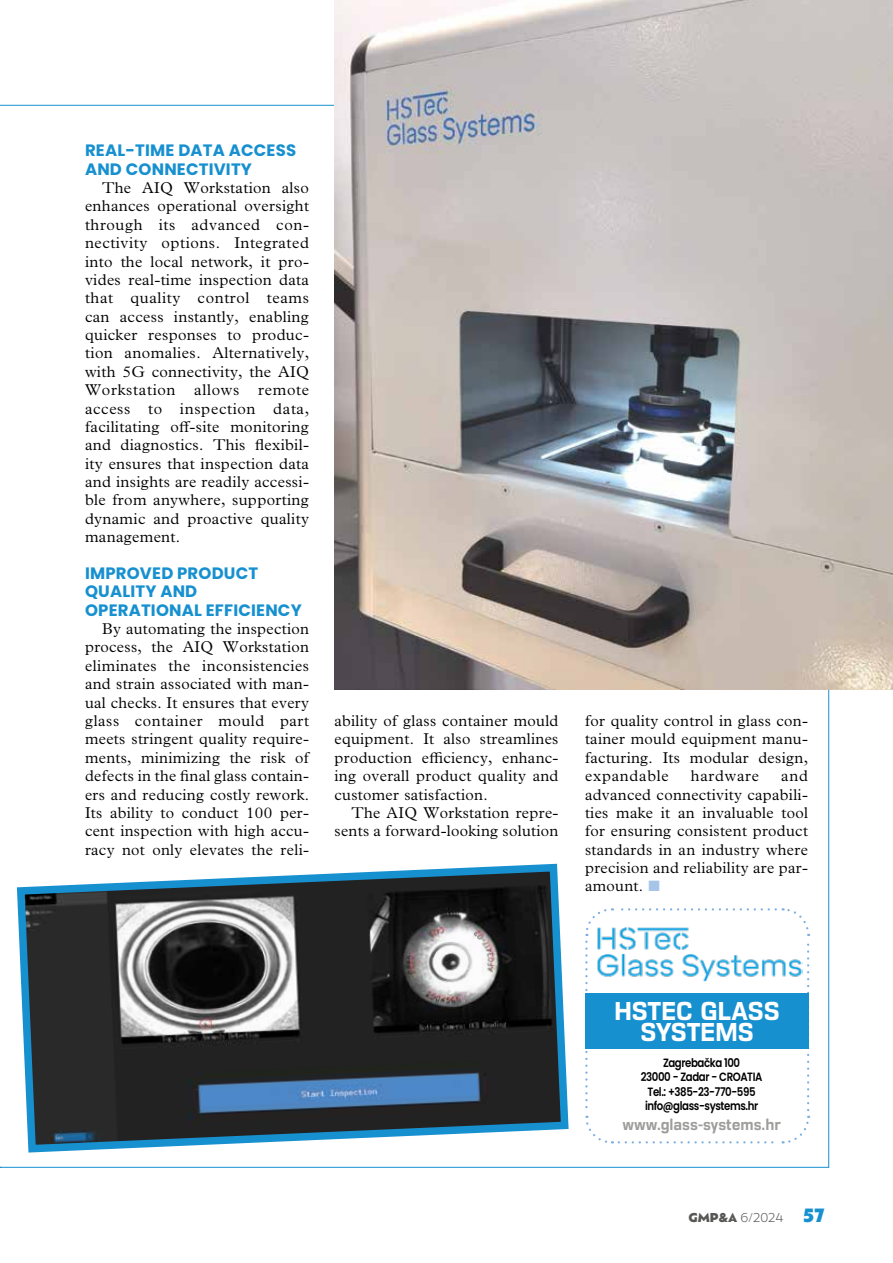
<style>
.page{position:relative;width:893px;height:1263px;background:#fff}
.page>*{position:absolute;margin:0;border:0;box-sizing:border-box;transform-origin:0 0}
.t1{font:700 23.7px/21px "DDT Rg";color:#fff;text-align:center;scale:.95 1}
.t2{font:700 16.5px/18.5px "Poppins";letter-spacing:.01em;color:#1790d0}
.t3{font:300 15.75px/18.5px "Plantin MT Pro";letter-spacing:.02em;color:#000;text-align:justify}
.t4{font:300 15.75px "Plantin MT Pro";letter-spacing:.05em;color:#000}
.t5{font:700 15px "DDT Rg";color:#9d9d9c;scale:.9 1}
.t6{font:600 12px/14.2px "Poppins";letter-spacing:-.04em;color:#000;text-align:center;scale:.85 1}
.t7{font:300 12px "Ofelia Display";color:#575756}
.s1{color:#a6c5e9}
.s2{font-weight:800}
.s3{font-weight:800;font-size:17.85px;color:#1790d0}
</style>
<div class="page">
<svg style="left:585px;top:942px;width:28px;height:202px"></svg>
<svg style="left:619px;top:1116px;width:191px;height:28px"></svg>
<svg style="left:783px;top:908px;width:27px;height:202px"></svg>
<svg style="left:585px;top:908px;width:191px;height:28px"></svg>
<div style="left:585px;top:993px;width:224px;height:55px;background:#1790d0"></div>
<img style="left:596px;top:925px;width:206px;height:58px">
<img style="left:334px;top:0;width:559px;height:689px">
<svg style="left:16px;top:863px;width:553px;height:290px;background:#4e5a62"></svg>
<p class="t2" style="left:85px;top:141px;width:213px">REAL-TIME DATA ACCESS<br>AND CONNECTIVITY</p>
<p class="t3" style="left:85px;top:179px;width:226px;text-indent:17px">The AIQ Workstation also enhances operational oversight through its advanced con&shy;nectivity options. Integrated into the local network, it pro&shy;vides real-time inspection data that quality control teams can access instantly, enabling quicker responses to produc&shy;tion anomalies. Alternatively, with 5G connectivity, the AIQ Workstation allows remote access to inspection data, facilitating off-site monitoring and diagnostics. This flexibil&shy;ity ensures that inspection data and insights are readily accessi&shy;ble from anywhere, supporting dynamic and proactive quality management.</p>
<p class="t2" style="left:85px;top:564px;width:218px">IMPROVED PRODUCT<br>QUALITY AND<br>OPERATIONAL EFFICIENCY</p>
<p class="t3" style="left:85px;top:620px;width:226px;text-indent:17px">By automating the inspection process, the AIQ Workstation eliminates the inconsistencies and strain associated with man&shy;ual checks. It ensures that every glass container mould part meets stringent quality require&shy;ments, minimizing the risk of defects in the final glass contain&shy;ers and reducing costly rework.<br>Its ability to conduct 100 per&shy;cent inspection with high accu&shy;racy not only elevates the reli-</p>
<p class="t3" style="left:334px;top:711px;width:225px">ability of glass container mould equipment. It also streamlines production efficiency, enhanc&shy;ing overall product quality and customer satisfaction.</p>
<p class="t3" style="left:334px;top:803px;width:225px;text-align:right">The AIQ Workstation repre&shy;sents a forward-looking solution</p>
<p class="t3" style="left:585px;top:711px;width:224px">for quality control in glass con&shy;tainer mould equipment manu&shy;facturing. Its modular design, expandable</p>
<p class="t3" style="left:585px;top:767px;width:224px;text-indent:196px">and advanced connectivity capabili&shy;ties make it an invaluable tool for ensuring consistent product standards in an industry where precision and reliability are par&shy;amount. <span class="s1">■</span></p>
<p class="t4" style="left:691px;top:767px;width:70px">hardware</p>
<h1 class="t1" style="left:614px;top:1000px;width:176px">HSTEC GLASS<br>SYSTEMS</h1>
<p class="t6" style="left:641px;top:1056px;width:145px">Zagrebačka 100<br>23000 - Zadar - CROATIA<br>Tel.: +385-23-770-595 info@glass-systems.hr</p>
<p class="t5" style="left:622px;top:1115px;width:178px">www.glass-systems.hr</p>
<p class="t7" style="left:688px;top:1209px;width:138px"><span class="s2">GMP&amp;A</span> 6/2024 <span class="s3">57</span></p>
</div>
